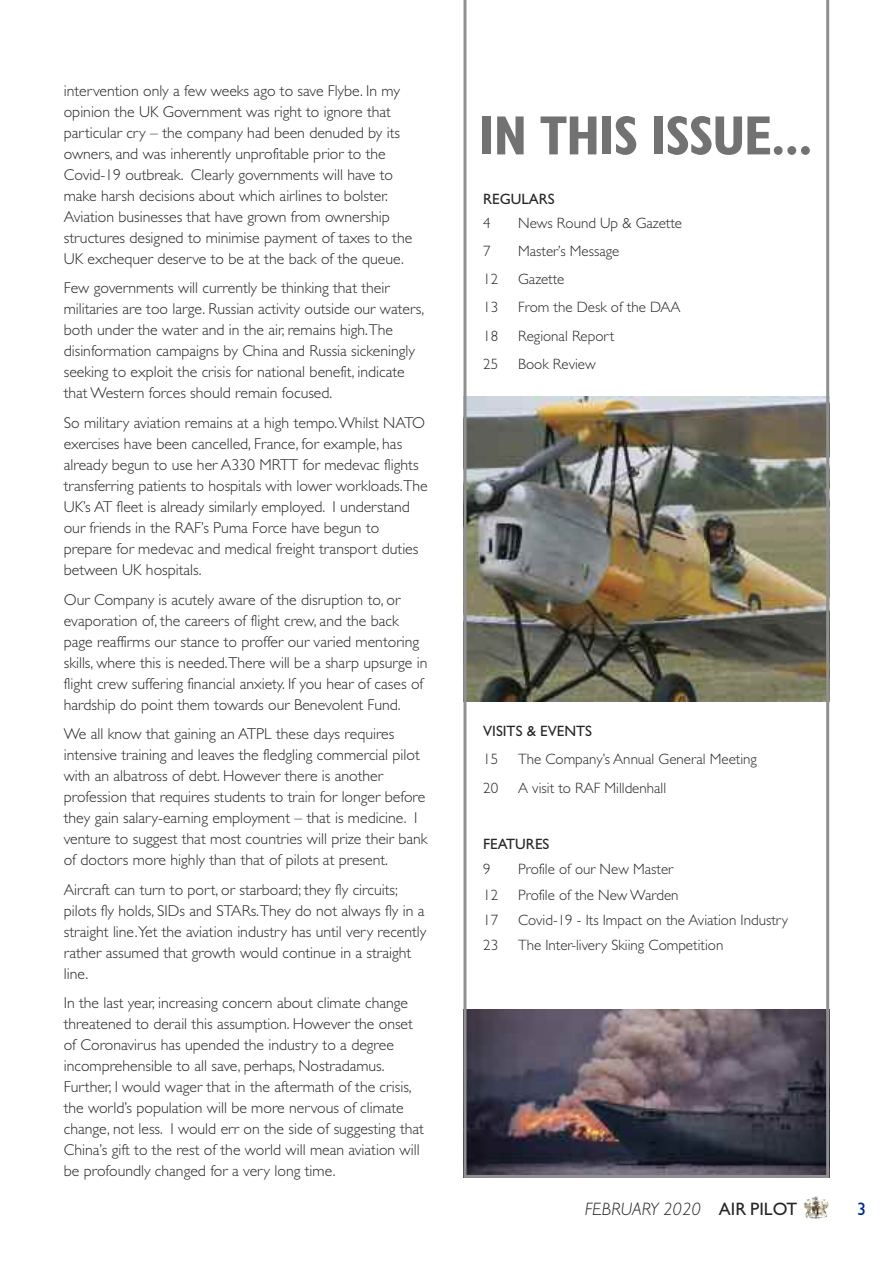
<style>
.page{position:relative;width:893px;height:1263px;background:#fff}
.page>*{position:absolute;margin:0;border:0;box-sizing:border-box;transform-origin:0 0}
.t1{font:700 condensed 55.5px "Gill Sans";letter-spacing:-.025em;color:#737272}
.t2{font:italic 300 18px "Gill Sans";color:#272627}
.t3{font:18px "Gill Sans TT";color:#002a92}
.t4{font:15.75px/21px "Gill Sans Light TT";color:#272627}
.t5{font:300 15px "Gill Sans";color:#272627}
.t6{font:15px "Gill Sans TT";color:#272627}
.s1{font-family:"Gill Sans TT";font-weight:400;font-style:normal}
</style>
<div class="page">
<img style="left:803px;top:1199px;width:11px;height:14px">
<img style="left:463px;top:0;width:366px;height:1178px">
<p class="t4" style="left:64px;top:80px;width:350px">intervention only a few weeks ago to save Flybe. In my opinion the UK Government was right to ignore that particular cry – the company had been denuded by its owners, and was inherently unprofitable prior to the Covid-19 outbreak. Clearly governments will have to make harsh decisions about which airlines to bolster.<br>Aviation businesses that have grown from ownership structures designed to minimise payment of taxes to the UK exchequer deserve to be at the back of the queue.</p>
<p class="t4" style="left:64px;top:277px;width:362px">Few governments will currently be thinking that their militaries are too large. Russian activity outside our waters, both under the water and in the air, remains high.The disinformation campaigns by China and Russia sickeningly seeking to exploit the crisis for national benefit, indicate that Western forces should remain focused.</p>
<p class="t4" style="left:64px;top:412px;width:366px">So military aviation remains at a high tempo.Whilst NATO exercises have been cancelled, France, for example, has already begun to use her A330 MRTT for medevac flights transferring patients to hospitals with lower workloads.The UK’s AT fleet is already similarly employed. I understand our friends in the RAF’s Puma Force have begun to prepare for medevac and medical freight transport duties between UK hospitals.</p>
<p class="t4" style="left:64px;top:588px;width:365px">Our Company is acutely aware of the disruption to, or evaporation of, the careers of flight crew, and the back page reaffirms our stance to proffer our varied mentoring skills, where this is needed.There will be a sharp upsurge in flight crew suffering financial anxiety. If you hear of cases of hardship do point them towards our Benevolent Fund.</p>
<p class="t4" style="left:64px;top:723px;width:365px">We all know that gaining an ATPL these days requires intensive training and leaves the fledgling commercial pilot with an albatross of debt. However there is another profession that requires students to train for longer before they gain salary-earning employment – that is medicine. I venture to suggest that most countries will prize their bank of doctors more highly than that of pilots at present.</p>
<p class="t4" style="left:64px;top:879px;width:364px">Aircraft can turn to port, or starboard; they fly circuits; pilots fly holds, SIDs and STARs.They do not always fly in a straight line.Yet the aviation industry has until very recently rather assumed that growth would continue in a straight line.</p>
<p class="t4" style="left:64px;top:992px;width:362px">In the last year, increasing concern about climate change threatened to derail this assumption. However the onset of Coronavirus has upended the industry to a degree incomprehensible to all save, perhaps, Nostradamus.<br>Further, I would wager that in the aftermath of the crisis, the world’s population will be more nervous of climate change, not less. I would err on the side of suggesting that China’s gift to the rest of the world will mean aviation will be profoundly changed for a very long time.</p>
<h1 class="t1" style="left:478px;top:115px;width:336px">IN THIS ISSUE...</h1>
<p class="t6" style="left:483px;top:190px;width:73px">REGULARS</p>
<p class="t5" style="left:483px;top:217px;width:9px">4</p>
<p class="t5" style="left:518px;top:217px;width:165px">News Round Up &amp; Gazette</p>
<p class="t5" style="left:483px;top:245px;width:9px">7</p>
<p class="t5" style="left:518px;top:245px;width:103px">Master’s Message</p>
<p class="t5" style="left:483px;top:273px;width:16px">12</p>
<p class="t5" style="left:518px;top:273px;width:48px">Gazette</p>
<p class="t5" style="left:483px;top:302px;width:16px">13</p>
<p class="t5" style="left:518px;top:302px;width:164px">From the Desk of the DAA</p>
<p class="t5" style="left:483px;top:330px;width:16px">18</p>
<p class="t5" style="left:518px;top:330px;width:98px">Regional Report</p>
<p class="t5" style="left:483px;top:358px;width:16px">25</p>
<p class="t5" style="left:518px;top:358px;width:79px">Book Review</p>
<p class="t6" style="left:483px;top:722px;width:110px">VISITS &amp; EVENTS</p>
<p class="t5" style="left:483px;top:754px;width:16px">15</p>
<p class="t5" style="left:518px;top:754px;width:240px">The Company’s Annual General Meeting</p>
<p class="t5" style="left:483px;top:782px;width:16px">20</p>
<p class="t5" style="left:518px;top:782px;width:150px">A visit to RAF Milldenhall</p>
<p class="t6" style="left:483px;top:835px;width:68px">FEATURES</p>
<p class="t5" style="left:483px;top:864px;width:9px">9</p>
<p class="t5" style="left:518px;top:864px;width:157px">Profile of our New Master</p>
<p class="t5" style="left:483px;top:889px;width:16px">12</p>
<p class="t5" style="left:518px;top:889px;width:162px">Profile of the New Warden</p>
<p class="t5" style="left:483px;top:914px;width:16px">17</p>
<p class="t5" style="left:518px;top:914px;width:271px">Covid-19 - Its Impact on the Aviation Industry</p>
<p class="t5" style="left:483px;top:939px;width:16px">23</p>
<p class="t5" style="left:518px;top:939px;width:207px">The Inter-livery Skiing Competition</p>
<p class="t2" style="left:585px;top:1202px;width:214px">FEBRUARY 2020 <span class="s1">AIR PILOT</span></p>
<p class="t3" style="left:857px;top:1198px;width:10px">3</p>
</div>
